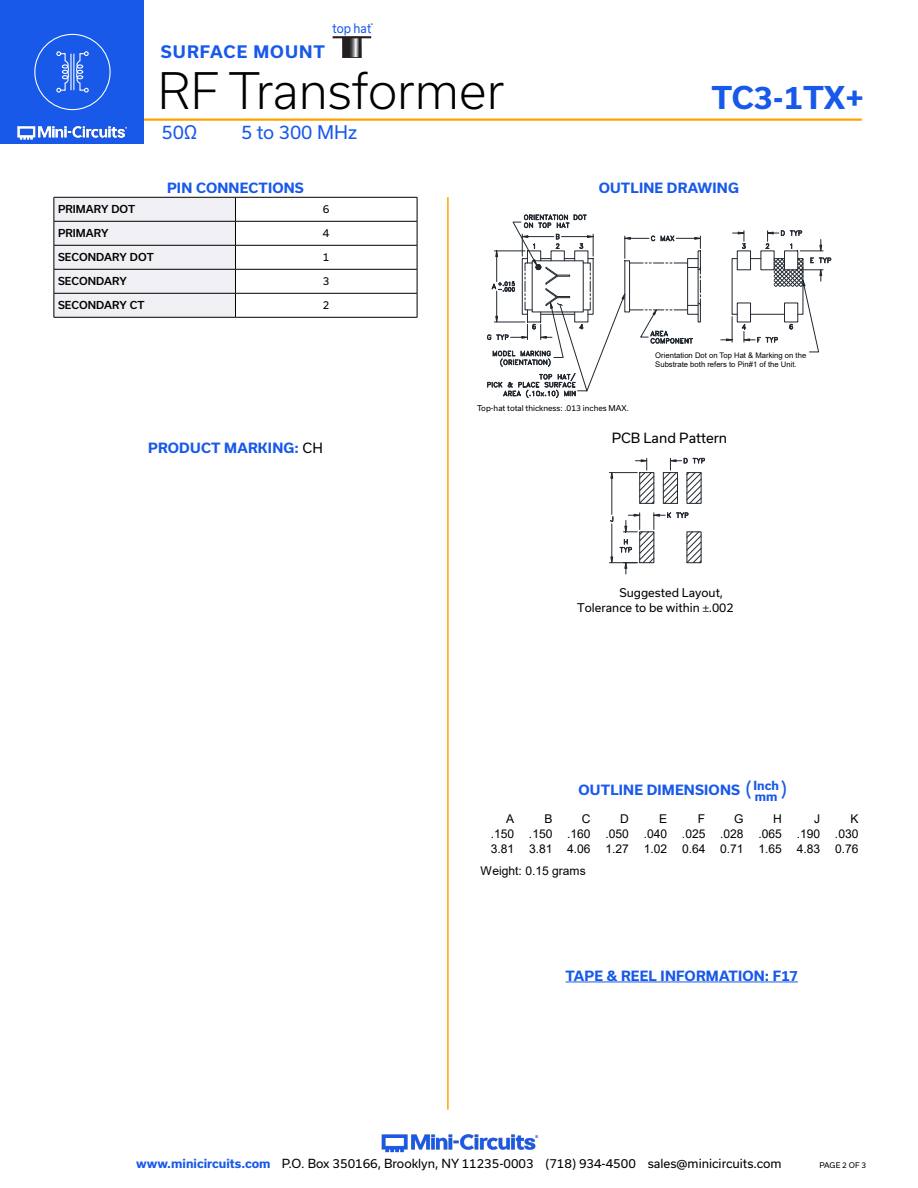
<style>
.page{position:relative;width:918px;height:1188px;background:#fff}
.page>*{position:absolute;margin:0;border:0;box-sizing:border-box;transform-origin:0 0}
.t1{font:300 48px "Usual";color:#000}
.t2{font:700 30px "Usual";color:#1859ea}
.Blue_Headers{font:19.5px "Usual";color:#1859ea}
.t3{font:18px "Usual";color:#1859ea}
.t4{font:700 16.5px "Usual";letter-spacing:.065em;color:#1859ea}
.Blue_Headers-2{font:700 13.5px "Usual";letter-spacing:.015em;color:#1859ea}
.Demo_Board{font:700 13.5px "Usual";letter-spacing:.015em;color:#1859ea}
.t5{font:13.5px "Usual";color:#000}
.t6{font:12.6px "Usual";color:#1859ea;scale:.91 1}
.t7{font:12px/15px "Arial";color:#000;text-align:justify}
.t8{font:12px "Usual";color:#000}
.Blue_Headers-3{font:700 12px "Usual";color:#1859ea}
.t9{font:11.55px/14.2px "Usual";color:#000}
.Table_Header_Center{font:500 10.5px "Usual";color:#000}
.Table_Body_Center{font:10.5px "Usual";color:#000}
.t10{font:7.65px/9.1px "Arial";color:#000}
.t11{font:7.65px "Usual";color:#000}
.t12{font:7.5px "Usual";color:#000}
.t13{font:4.8px "Usual";color:#000}
.s1{font-weight:400;color:#000}
.s2{font-family:"Myriad Pro"}
.s3{font-weight:700;color:#1859ea}
</style>
<div class="page">
<hr style="left:129px;top:118px;width:733px;height:3px;background:#ffa300">
<div style="left:0;top:0;width:144px;height:144px;background:#1859ea"></div>
<img style="left:17px;top:120px;width:128px;height:20px">
<div style="left:34px;top:34px;width:77px;height:76px;border:1px solid #fff;border-radius:50%"></div>
<svg style="left:56px;top:51px;width:13px;height:42px"></svg>
<svg style="left:76px;top:51px;width:13px;height:42px"></svg>
<hr style="left:70px;top:54px;width:2px;height:36px;background:#fff">
<hr style="left:73px;top:54px;width:1px;height:36px;background:#fff">
<svg style="left:344px;top:39px;width:16px;height:17px"></svg>
<div style="left:342px;top:37px;width:20px;height:21px;border:1px solid #231f20"></div>
<hr style="left:333px;top:36px;width:38px;height:2px;background:#231f20">
<img style="left:381px;top:1134px;width:158px;height:19px">
<svg style="left:487px;top:214px;width:214px;height:184px"></svg>
<svg style="left:721px;top:230px;width:110px;height:122px"></svg>
<hr style="left:566px;top:982px;width:232px;height:1px;background:#1859ea">
<svg style="left:54px;top:197px;width:182px;height:120px"></svg>
<hr style="left:54px;top:293px;width:181px;height:1px;background:#000">
<hr style="left:54px;top:317px;width:181px;height:1px;background:#000">
<hr style="left:236px;top:197px;width:181px;height:1px;background:#000">
<hr style="left:236px;top:221px;width:181px;height:1px;background:#000">
<hr style="left:236px;top:245px;width:181px;height:1px;background:#000">
<hr style="left:236px;top:269px;width:181px;height:1px;background:#000">
<hr style="left:235px;top:293px;width:182px;height:1px;background:#000">
<svg style="left:417px;top:197px;width:1px;height:120px"></svg>
<hr style="left:235px;top:317px;width:182px;height:1px;background:#000">
<hr style="left:447px;top:197px;width:2px;height:913px;background:#ffa300">
<svg style="left:663px;top:458px;width:42px;height:46px"></svg>
<hr style="left:612px;top:478px;width:1px;height:36px;background:#212830">
<svg style="left:609px;top:458px;width:45px;height:46px"></svg>
<svg style="left:609px;top:512px;width:93px;height:62px"></svg>
<p class="t6" style="left:333px;top:21px;width:44px">top hat</p>
<p class="t13" style="left:371px;top:22px;width:4px">®</p>
<h3 class="t4" style="left:161px;top:42px;width:166px">SURFACE MOUNT</h3>
<h1 class="t1" style="left:158px;top:63px;width:348px">RF Transformer</h1>
<h3 class="t3" style="left:161px;top:122px;width:37px">50Ω</h3>
<h3 class="t3" style="left:241px;top:122px;width:118px">5 to 300 MHz</h3>
<p class="Blue_Headers-2" style="left:167px;top:180px;width:138px">PIN CONNECTIONS</p>
<p class="Table_Header_Center" style="left:58px;top:203px;width:79px">PRIMARY DOT</p>
<p class="Table_Body_Center" style="left:323px;top:203px;width:8px">6</p>
<p class="Table_Header_Center" style="left:58px;top:227px;width:52px">PRIMARY</p>
<p class="Table_Body_Center" style="left:323px;top:227px;width:8px">4</p>
<p class="Table_Header_Center" style="left:58px;top:251px;width:97px">SECONDARY DOT</p>
<p class="Table_Body_Center" style="left:323px;top:251px;width:8px">1</p>
<p class="Table_Header_Center" style="left:58px;top:275px;width:70px">SECONDARY</p>
<p class="Table_Body_Center" style="left:323px;top:275px;width:8px">3</p>
<p class="Table_Header_Center" style="left:58px;top:299px;width:88px">SECONDARY CT</p>
<p class="Table_Body_Center" style="left:323px;top:299px;width:8px">2</p>
<h2 class="t2" style="left:711px;top:80px;width:154px">TC3-1TX+</h2>
<p class="Blue_Headers-2" style="left:599px;top:180px;width:142px">OUTLINE DRAWING</p>
<p class="t10" style="left:655px;top:351px;width:152px">Orientation Dot on Top Hat &amp; Marking on the<br>Substrate both refers to Pin#1 of the Unit.</p>
<p class="Demo_Board" style="left:148px;top:440px;width:176px">PRODUCT MARKING: <span class="s1">CH</span></p>
<p class="t11" style="left:477px;top:404px;width:153px">Top-hat total thickness: .013 inches MAX.</p>
<p class="t5" style="left:612px;top:430px;width:117px">PCB Land Pattern</p>
<p class="t9" style="left:577px;top:586px;width:158px;text-indent:42px">Suggested Layout,<br>Tolerance to be within <span class="s2">±</span>.002</p>
<p class="Blue_Headers-2" style="left:579px;top:782px;width:163px">OUTLINE DIMENSIONS</p>
<p class="Blue_Headers" style="left:745px;top:779px;width:8px">(</p>
<p class="Blue_Headers-3" style="left:754px;top:779px;width:27px">Inch</p>
<p class="Blue_Headers" style="left:781px;top:779px;width:8px">)</p>
<p class="Blue_Headers-3" style="left:755px;top:789px;width:24px">mm</p>
<p class="t7" style="left:506px;top:811px;width:10px">A</p>
<p class="t7" style="left:544px;top:811px;width:10px">B</p>
<p class="t7" style="left:582px;top:811px;width:10px">C</p>
<p class="t7" style="left:620px;top:811px;width:10px">D</p>
<p class="t7" style="left:659px;top:811px;width:10px">E</p>
<p class="t7" style="left:698px;top:811px;width:9px">F</p>
<p class="t7" style="left:734px;top:811px;width:11px">G</p>
<p class="t7" style="left:773px;top:811px;width:10px">H</p>
<p class="t7" style="left:814px;top:811px;width:8px">J</p>
<p class="t7" style="left:491px;top:811px;width:369px;text-indent:360px">K .150 .150 .160 .050 .040 .025 .028 .065 .190 .030<br>3.81 3.81 4.06 1.27 1.02 0.64 0.71 1.65 4.83 0.76</p>
<p class="t7" style="left:481px;top:863px;width:107px">Weight: 0.15 grams</p>
<p class="Blue_Headers-2" style="left:566px;top:968px;width:234px">TAPE &amp; REEL INFORMATION: F17</p>
<p class="t8" style="left:136px;top:1157px;width:647px"><span class="s3">www.minicircuits.com</span> P.O. Box 350166, Brooklyn, NY 11235-0003 (718) 934-4500 sales@minicircuits.com</p>
<p class="t12" style="left:819px;top:1161px;width:48px">PAGE 2 OF 3</p>
</div>
